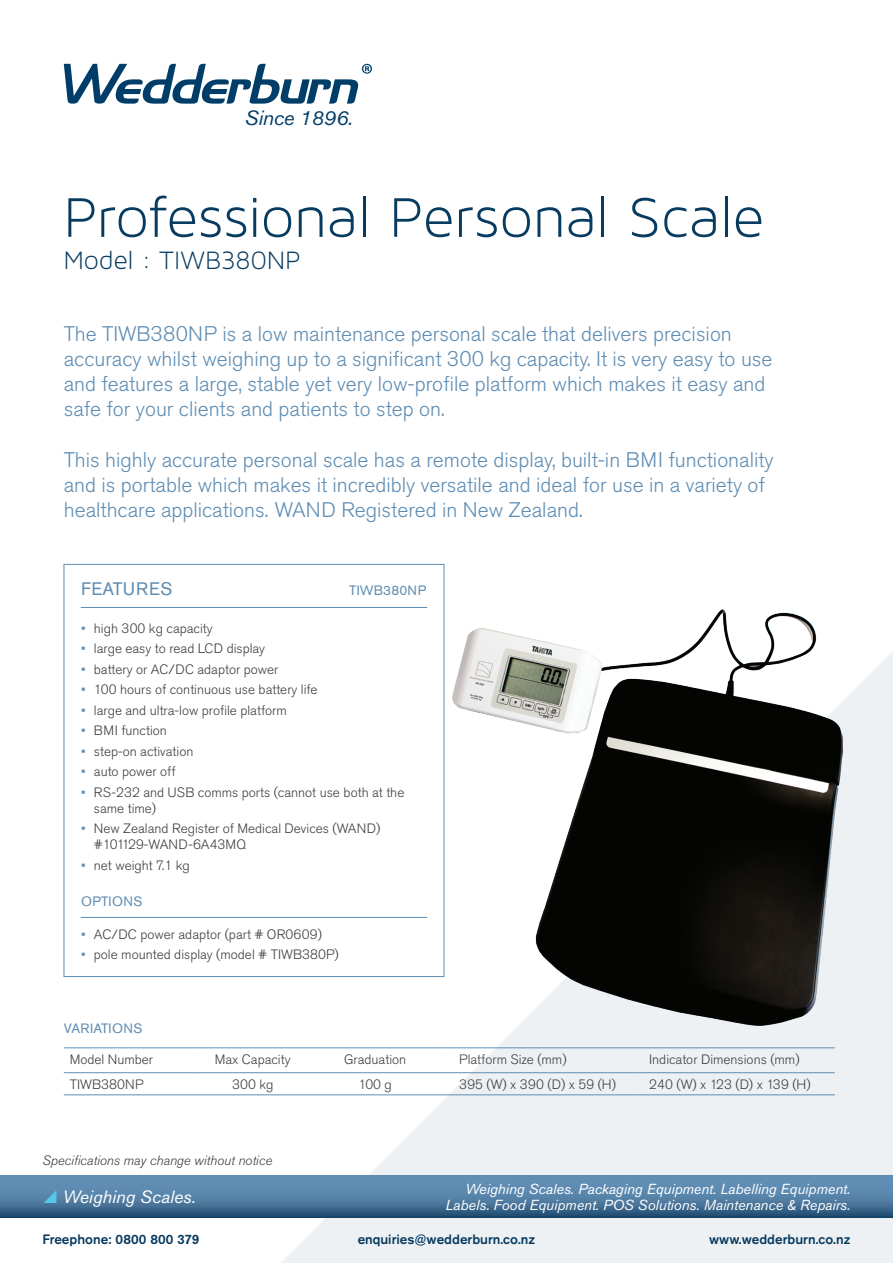
<style>
.page{position:relative;width:893px;height:1263px;background:#fff}
.page>*{position:absolute;margin:0;border:0;box-sizing:border-box;transform-origin:0 0}
.t1{font:60px "Maven Pro Light 300";letter-spacing:-.005em;color:#083b60}
.t2{font:27px "Maven Pro Light 300";color:#083b60}
.t3{font:300 21px/25.2px "Akzidenz Grotesk Pro";color:#5f8db3}
.t4{font:italic 20.55px "Akzidenz Grotesk Pro";letter-spacing:-.01em;color:#003e69}
.t5{font:18px "Akzidenz Grotesk Pro";letter-spacing:.03em;color:#5f8db3}
.t6{font:italic 17.7px "Akzidenz Grotesk Pro";color:#fff}
.t7{font:italic 14.4px "Akzidenz Grotesk Pro";color:#fff}
.t8{font:300 13.5px/16.2px "Akzidenz Grotesk Pro";color:#3e3e3f}
.t9{font:500 13.5px "Akzidenz Grotesk Pro";color:#083b60}
.t10{font:italic 300 13.5px "Akzidenz Grotesk Pro";color:#3e3e3f}
.t11{font:13.5px "Akzidenz Grotesk Pro";letter-spacing:.01em;color:#5f8db3}
.t12{font:13.5px "Akzidenz Grotesk Pro";letter-spacing:.03em;color:#5f8db3}
.s1{font-weight:400;color:#5f8db3}
</style>
<div class="page">
<svg style="left:64px;top:64px;width:308px;height:40px"></svg>
<svg style="left:281px;top:651px;width:612px;height:612px;fill:#edf1f4"></svg>
<svg style="left:0;top:1175px;width:893px;height:43px;background:#4d799f"></svg>
<div style="left:64px;top:564px;width:380px;height:413px;border:1px solid #5f8db3"></div>
<hr style="left:81px;top:917px;width:346px;height:1px;background:#5f8db3">
<hr style="left:81px;top:607px;width:346px;height:1px;background:#5f8db3">
<img style="left:453px;top:609px;width:389px;height:417px">
<hr style="left:64px;top:1047px;width:133px;height:1px;background:#5f8db3">
<hr style="left:197px;top:1047px;width:111px;height:1px;background:#5f8db3">
<hr style="left:308px;top:1047px;width:134px;height:1px;background:#5f8db3">
<hr style="left:442px;top:1047px;width:190px;height:1px;background:#5f8db3">
<hr style="left:632px;top:1047px;width:203px;height:1px;background:#5f8db3">
<hr style="left:64px;top:1072px;width:133px;height:1px;background:#5f8db3">
<hr style="left:197px;top:1072px;width:111px;height:1px;background:#5f8db3">
<hr style="left:308px;top:1072px;width:134px;height:1px;background:#5f8db3">
<hr style="left:442px;top:1072px;width:190px;height:1px;background:#5f8db3">
<hr style="left:632px;top:1072px;width:203px;height:1px;background:#5f8db3">
<hr style="left:64px;top:1094px;width:133px;height:1px;background:#5f8db3">
<hr style="left:197px;top:1094px;width:111px;height:1px;background:#5f8db3">
<hr style="left:308px;top:1094px;width:134px;height:1px;background:#5f8db3">
<hr style="left:442px;top:1094px;width:190px;height:1px;background:#5f8db3">
<hr style="left:632px;top:1094px;width:203px;height:1px;background:#5f8db3">
<svg style="left:44px;top:1190px;width:13px;height:13px"></svg>
<p class="t4" style="left:245px;top:105px;width:109px">Since 1896.</p>
<p class="t1" style="left:64px;top:184px;width:702px">Professional Personal Scale</p>
<p class="t2" style="left:64px;top:246px;width:238px">Model : TIWB380NP</p>
<p class="t3" style="left:64px;top:321px;width:710px">The TIWB380NP is a low maintenance personal scale that delivers precision accuracy whilst weighing up to a significant 300 kg capacity. It is very easy to use and features a large, stable yet very low-profile platform which makes it easy and safe for your clients and patients to step on.</p>
<p class="t3" style="left:64px;top:447px;width:711px">This highly accurate personal scale has a remote display, built-in BMI functionality and is portable which makes it incredibly versatile and ideal for use in a variety of healthcare applications. WAND Registered in New Zealand.</p>
<p class="t5" style="left:81px;top:577px;width:93px">FEATURES</p>
<p class="t11" style="left:349px;top:582px;width:78px">TIWB380NP</p>
<p class="t8" style="left:81px;top:620px;width:133px"><span class="s1">•</span> high 300 kg capacity</p>
<p class="t8" style="left:81px;top:640px;width:186px"><span class="s1">•</span> large easy to read LCD display</p>
<p class="t8" style="left:81px;top:661px;width:199px"><span class="s1">•</span> battery or AC/DC adaptor power</p>
<p class="t8" style="left:81px;top:681px;width:238px"><span class="s1">•</span> 100 hours of continuous use battery life</p>
<p class="t8" style="left:81px;top:702px;width:207px"><span class="s1">•</span> large and ultra-low profile platform</p>
<p class="t8" style="left:81px;top:722px;width:87px"><span class="s1">•</span> BMI function</p>
<p class="t8" style="left:81px;top:743px;width:114px"><span class="s1">•</span> step-on activation</p>
<p class="t8" style="left:81px;top:763px;width:96px"><span class="s1">•</span> auto power off</p>
<p class="t8" style="left:94px;top:784px;width:312px;text-indent:-13px"><span class="s1">•</span> RS-232 and USB comms ports (cannot use both at the same time)</p>
<p class="t8" style="left:94px;top:820px;width:288px;text-indent:-13px"><span class="s1">•</span> New Zealand Register of Medical Devices (WAND) #101129-WAND-6A43MQ</p>
<p class="t8" style="left:81px;top:857px;width:110px"><span class="s1">•</span> net weight 7.1 kg</p>
<p class="t12" style="left:81px;top:893px;width:63px">OPTIONS</p>
<p class="t8" style="left:81px;top:926px;width:242px"><span class="s1">•</span> AC/DC power adaptor (part # OR0609)</p>
<p class="t8" style="left:81px;top:946px;width:259px"><span class="s1">•</span> pole mounted display (model # TIWB380P)</p>
<p class="t11" style="left:64px;top:1020px;width:80px">VARIATIONS</p>
<p class="t8" style="left:70px;top:1051px;width:85px">Model Number</p>
<p class="t8" style="left:215px;top:1051px;width:77px">Max Capacity</p>
<p class="t8" style="left:344px;top:1051px;width:64px">Graduation</p>
<p class="t8" style="left:459px;top:1051px;width:109px">Platform Size (mm)</p>
<p class="t8" style="left:649px;top:1051px;width:152px">Indicator Dimensions (mm)</p>
<p class="t8" style="left:70px;top:1076px;width:75px">TIWB380NP</p>
<p class="t8" style="left:232px;top:1076px;width:43px">300 kg</p>
<p class="t8" style="left:358px;top:1076px;width:35px">100 g</p>
<p class="t8" style="left:459px;top:1076px;width:158px">395 (W) x 390 (D) x 59 (H)</p>
<p class="t8" style="left:649px;top:1076px;width:163px">240 (W) x 123 (D) x 139 (H)</p>
<p class="t10" style="left:43px;top:1151px;width:231px">Specifications may change without notice</p>
<p class="t6" style="left:63px;top:1185px;width:134px">Weighing Scales.</p>
<p class="t7" style="left:465px;top:1179px;width:386px">Weighing Scales. Packaging Equipment. Labelling Equipment.</p>
<p class="t7" style="left:445px;top:1195px;width:406px">Labels. Food Equipment. POS Solutions. Maintenance &amp; Repairs.</p>
<p class="t9" style="left:43px;top:1230px;width:159px">Freephone: 0800 800 379</p>
<p class="t9" style="left:358px;top:1230px;width:179px">enquiries@wedderburn.co.nz</p>
<p class="t9" style="left:709px;top:1230px;width:143px">www.wedderburn.co.nz</p>
</div>
